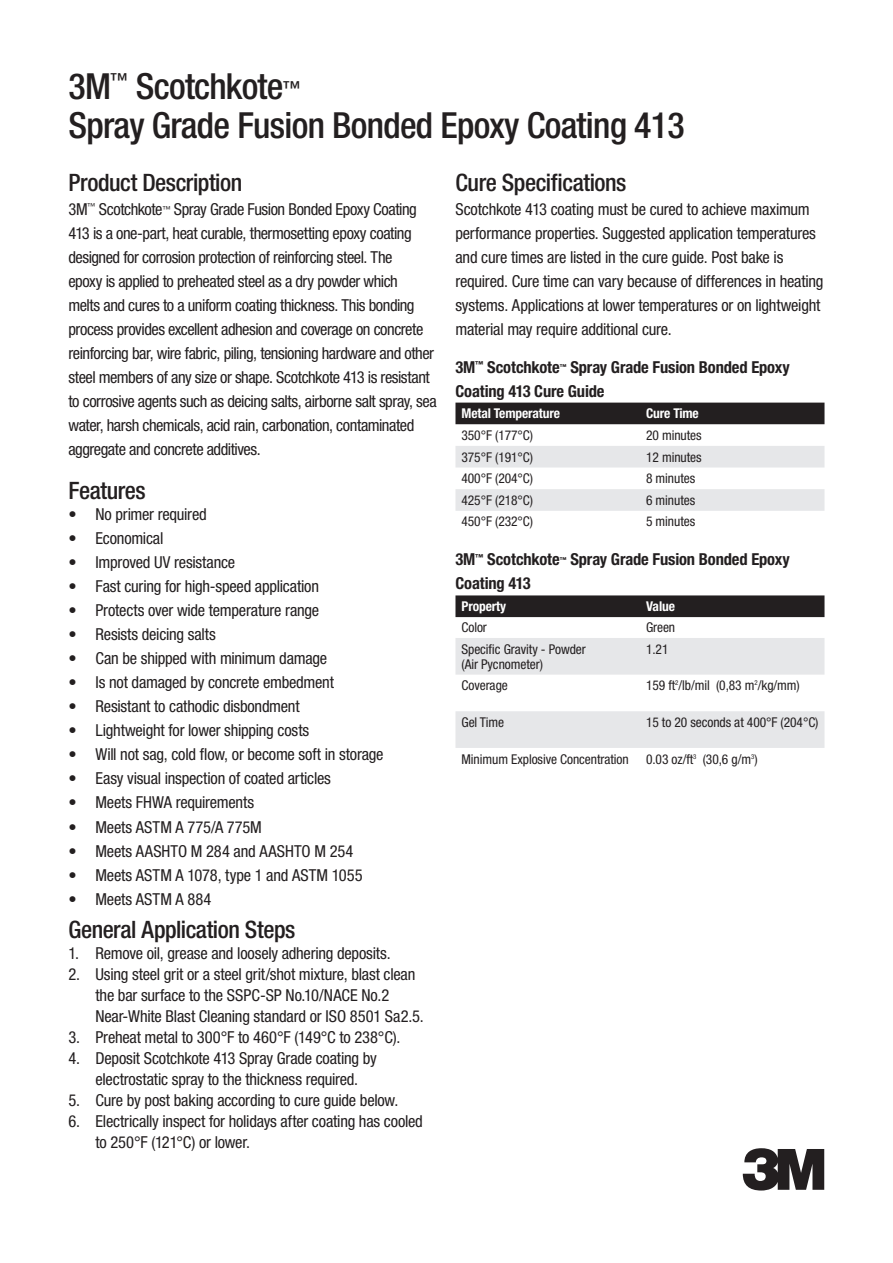
<style>
.page{position:relative;width:893px;height:1263px;background:#fff}
.page>*{position:absolute;margin:0;border:0;box-sizing:border-box;transform-origin:0 0}
.t1{font:57px "Logo 3 Mv 3 tt";color:#231f20}
.t2{font:500 condensed 36px/39.3px "Helvetica Neue LT Std";letter-spacing:-.02em;color:#231f20}
.t3{font:500 condensed 24px "Helvetica Neue LT Std";letter-spacing:-.02em;color:#231f20}
.t4{font:condensed 16.5px/24px "Helvetica Neue LT Std";letter-spacing:-.015em;color:#231f20}
.t5{font:700 condensed 16.5px/24px "Helvetica Neue LT Std";letter-spacing:-.01em;color:#231f20}
.t6{font:condensed 16.5px "Helvetica Neue LT Std";letter-spacing:.005em;color:#231f20}
.t7{font:condensed 13.5px/15px "Helvetica Neue LT Std";letter-spacing:-.005em;color:#231f20}
.t8{font:700 condensed 13.5px "Helvetica Neue LT Std";letter-spacing:-.01em;color:#fff}
.t9{font:700 condensed 6.75px "Helvetica Neue LT Std";color:#231f20}
</style>
<div class="page">
<div style="left:455px;top:403px;width:369px;height:21px;background:#231f20"></div>
<svg style="left:455px;top:446px;width:369px;height:65px"></svg>
<div style="left:455px;top:595px;width:369px;height:22px;background:#231f20"></div>
<svg style="left:455px;top:638px;width:369px;height:110px"></svg>
<h2 class="t2" style="left:68px;top:66px;width:618px">3M<sup>™</sup> Scotchkote<sup>™<br></sup>Spray Grade Fusion Bonded Epoxy Coating 413</h2>
<h3 class="t3" style="left:68px;top:168px;width:175px">Product Description</h3>
<p class="t4" style="left:68px;top:197px;width:370px">3M<sup>™</sup> Scotchkote<sup>™</sup> Spray Grade Fusion Bonded Epoxy Coating 413 is a one-part, heat curable, thermosetting epoxy coating designed for corrosion protection of reinforcing steel. The<br>epoxy is applied to preheated steel as a dry powder which<br>melts and cures to a uniform coating thickness. This bonding process provides excellent adhesion and coverage on concrete reinforcing bar, wire fabric, piling, tensioning hardware and other steel members of any size or shape. Scotchkote 413 is resistant to corrosive agents such as deicing salts, airborne salt spray, sea water, harsh chemicals, acid rain, carbonation, contaminated aggregate and concrete additives.</p>
<h3 class="t3" style="left:68px;top:476px;width:79px">Features</h3>
<p class="t4" style="left:68px;top:502px;width:140px">• No primer required</p>
<p class="t4" style="left:68px;top:526px;width:96px">• Economical</p>
<p class="t4" style="left:68px;top:550px;width:168px">• Improved UV resistance</p>
<p class="t4" style="left:68px;top:574px;width:252px">• Fast curing for high-speed application</p>
<p class="t4" style="left:68px;top:598px;width:252px">• Protects over wide temperature range</p>
<p class="t4" style="left:68px;top:622px;width:149px">• Resists deicing salts</p>
<p class="t4" style="left:68px;top:646px;width:260px">• Can be shipped with minimum damage</p>
<p class="t4" style="left:68px;top:670px;width:267px">• Is not damaged by concrete embedment</p>
<p class="t4" style="left:68px;top:694px;width:233px">• Resistant to cathodic disbondment</p>
<p class="t4" style="left:68px;top:718px;width:242px">• Lightweight for lower shipping costs</p>
<p class="t4" style="left:68px;top:742px;width:317px">• Will not sag, cold flow, or become soft in storage</p>
<p class="t4" style="left:68px;top:766px;width:264px">• Easy visual inspection of coated articles</p>
<p class="t4" style="left:68px;top:790px;width:187px">• Meets FHWA requirements</p>
<p class="t4" style="left:68px;top:814px;width:195px">• Meets ASTM A 775/A 775M</p>
<p class="t4" style="left:68px;top:838px;width:286px">• Meets AASHTO M 284 and AASHTO M 254</p>
<p class="t4" style="left:68px;top:862px;width:296px">• Meets ASTM A 1078, type 1 and ASTM 1055</p>
<p class="t6" style="left:68px;top:889px;width:145px">• Meets ASTM A 884</p>
<h3 class="t3" style="left:68px;top:915px;width:228px">General Application Steps</h3>
<p class="t4" style="left:68px;top:941px;width:324px">1. Remove oil, grease and loosely adhering deposits.</p>
<p class="t4" style="left:95px;top:964px;width:330px;line-height:21px;text-indent:-27px">2. Using steel grit or a steel grit/shot mixture, blast clean the bar surface to the SSPC-SP No.10/NACE No.2<br>Near-White Blast Cleaning standard or ISO 8501 Sa2.5.</p>
<p class="t4" style="left:68px;top:1025px;width:333px">3. Preheat metal to 300°F to 460°F (149°C to 238°C).</p>
<p class="t4" style="left:68px;top:1048px;width:310px;line-height:21px;text-align:center">4. Deposit Scotchkote 413 Spray Grade coating by electrostatic spray to the thickness required.</p>
<p class="t4" style="left:68px;top:1088px;width:331px">5. Cure by post baking according to cure guide below.</p>
<p class="t4" style="left:95px;top:1111px;width:329px;line-height:21px;text-indent:-27px">6. Electrically inspect for holidays after coating has cooled to 250°F (121°C) or lower.</p>
<h3 class="t3" style="left:455px;top:168px;width:172px">Cure Specifications</h3>
<p class="t4" style="left:455px;top:197px;width:370px">Scotchkote 413 coating must be cured to achieve maximum performance properties. Suggested application temperatures and cure times are listed in the cure guide. Post bake is required. Cure time can vary because of differences in heating systems. Applications at lower temperatures or on lightweight material may require additional cure.</p>
<p class="t5" style="left:455px;top:354px;width:106px">3M<sup>™</sup> Scotchkote</p>
<p class="t9" style="left:560px;top:363px;width:8px">™</p>
<p class="t5" style="left:455px;top:354px;width:336px;text-indent:115px">Spray Grade Fusion Bonded Epoxy<br>Coating 413 Cure Guide</p>
<p class="t8" style="left:461px;top:405px;width:100px">Metal Temperature</p>
<p class="t8" style="left:646px;top:405px;width:54px">Cure Time</p>
<p class="t7" style="left:461px;top:427px;width:73px">350°F (177°C)</p>
<p class="t7" style="left:646px;top:427px;width:57px">20 minutes</p>
<p class="t7" style="left:461px;top:449px;width:73px">375°F (191°C)</p>
<p class="t7" style="left:646px;top:449px;width:57px">12 minutes</p>
<p class="t7" style="left:461px;top:471px;width:73px">400°F (204°C)</p>
<p class="t7" style="left:646px;top:471px;width:51px">8 minutes</p>
<p class="t7" style="left:461px;top:492px;width:73px">425°F (218°C)</p>
<p class="t7" style="left:646px;top:492px;width:51px">6 minutes</p>
<p class="t7" style="left:461px;top:514px;width:73px">450°F (232°C)</p>
<p class="t7" style="left:646px;top:514px;width:51px">5 minutes</p>
<p class="t5" style="left:455px;top:547px;width:106px">3M<sup>™</sup> Scotchkote</p>
<p class="t9" style="left:560px;top:556px;width:8px">™</p>
<p class="t5" style="left:570px;top:547px;width:221px">Spray Grade Fusion Bonded Epoxy</p>
<p class="t5" style="left:455px;top:571px;width:77px">Coating 413</p>
<p class="t8" style="left:461px;top:598px;width:46px">Property</p>
<p class="t8" style="left:646px;top:598px;width:30px">Value</p>
<p class="t7" style="left:461px;top:620px;width:27px">Color</p>
<p class="t7" style="left:646px;top:620px;width:31px">Green</p>
<p class="t7" style="left:461px;top:641px;width:126px">Specific Gravity - Powder (Air Pycnometer)</p>
<p class="t7" style="left:646px;top:641px;width:24px">1.21</p>
<p class="t7" style="left:461px;top:678px;width:48px">Coverage</p>
<p class="t7" style="left:646px;top:678px;width:155px">159 ft<sup>2</sup>/lb/mil (0,83 m<sup>2</sup>/kg/mm)</p>
<p class="t7" style="left:461px;top:714px;width:44px">Gel Time</p>
<p class="t7" style="left:646px;top:714px;width:174px">15 to 20 seconds at 400°F (204°C)</p>
<p class="t7" style="left:461px;top:751px;width:169px">Minimum Explosive Concentration</p>
<p class="t7" style="left:646px;top:751px;width:113px">0.03 oz/ft<sup>3</sup> (30,6 g/m<sup>3</sup>)</p>
<h1 class="t1" style="left:742px;top:1136px;width:84px">3</h1>
</div>
